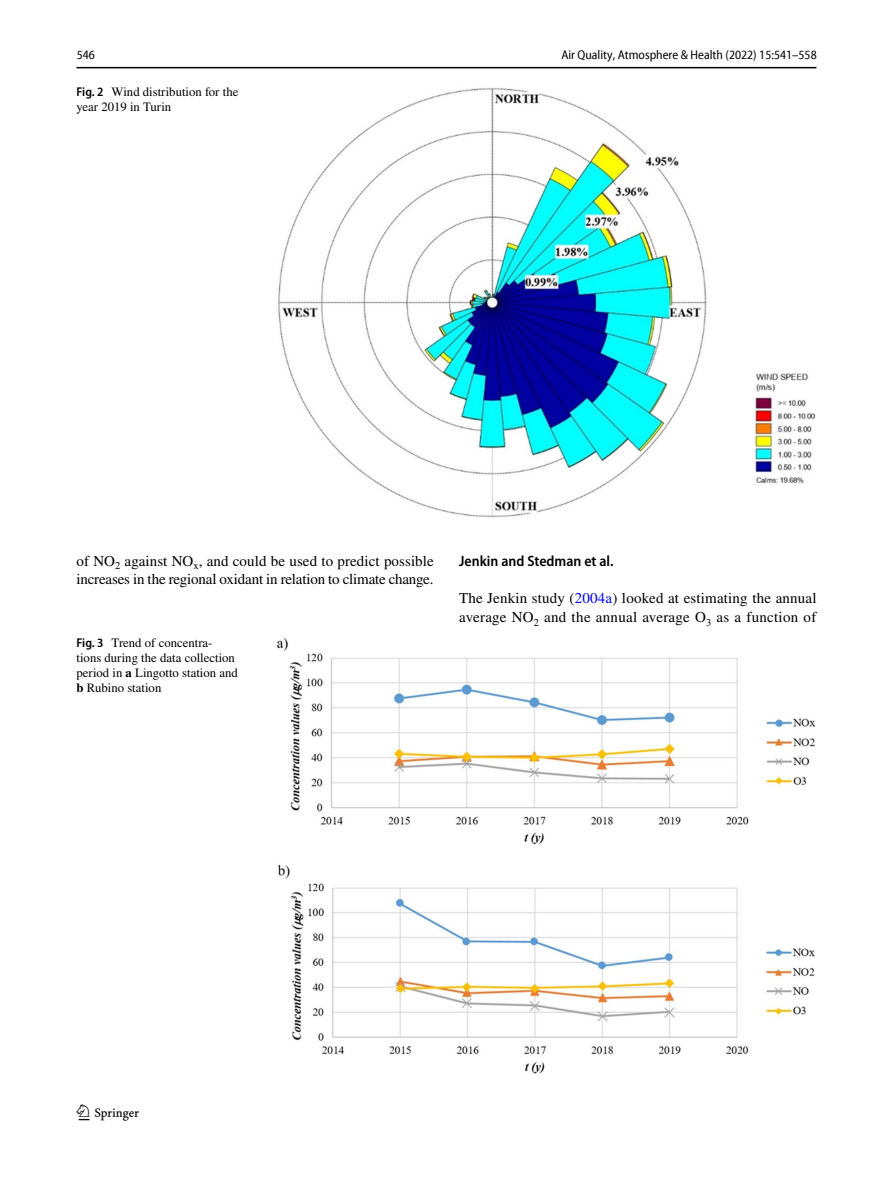
<style>
.page{position:relative;width:893px;height:1187px;background:#fff}
.page>*{position:absolute;margin:0;border:0;box-sizing:border-box;transform-origin:0 0}
.t1{font:22.5px "Springnew Regular 2";color:#000}
.t2{font:15px/18.8px "STIX";letter-spacing:.005em;color:#000}
.t3{font:600 semi-condensed 15px "Myriad Pro";color:#000}
.t4{font:12.75px/15px "STIX";color:#000}
.t5{font:semi-condensed 12.75px "Myriad Pro Unic";color:#000}
.s1{font-family:"Myriad Pro";font-weight:600;font-stretch:semi-condensed}
.s2{color:#00f}
.s3{font-weight:700}
</style>
<div class="page">
<hr style="left:77px;top:67px;width:739px;height:1px;background:#000">
<img style="left:277px;top:638px;width:539px;height:435px">
<img style="left:278px;top:88px;width:538px;height:430px">
<p class="t5" style="left:77px;top:50px;width:20px">546</p>
<p class="t5" style="left:561px;top:50px;width:257px">Air Quality, Atmosphere &amp; Health (2022) 15:541–558</p>
<p class="t4" style="left:77px;top:85px;width:163px"><span class="s1">Fig. 2</span> Wind distribution for the year 2019 in Turin</p>
<p class="t2" style="left:77px;top:552px;width:359px">of NO<sub>2</sub> against NO<sub>x</sub>, and could be used to predict possible increases in the regional oxidant in relation to climate change.</p>
<p class="t3" style="left:459px;top:552px;width:156px">Jenkin and Stedman et al.</p>
<p class="t2" style="left:459px;top:589px;width:359px">The Jenkin study (<span class="s2">2004a</span>) looked at estimating the annual average NO<sub>2</sub> and the annual average O<sub>3</sub> as a function of</p>
<p class="t4" style="left:77px;top:636px;width:163px"><span class="s1">Fig. 3</span> Trend of concentra&shy;tions during the data collection period in <span class="s3">a</span> Lingotto station and <span class="s3">b</span> Rubino station</p>
<h1 class="t1" style="left:79px;top:1104px;width:62px">1 3</h1>
</div>
